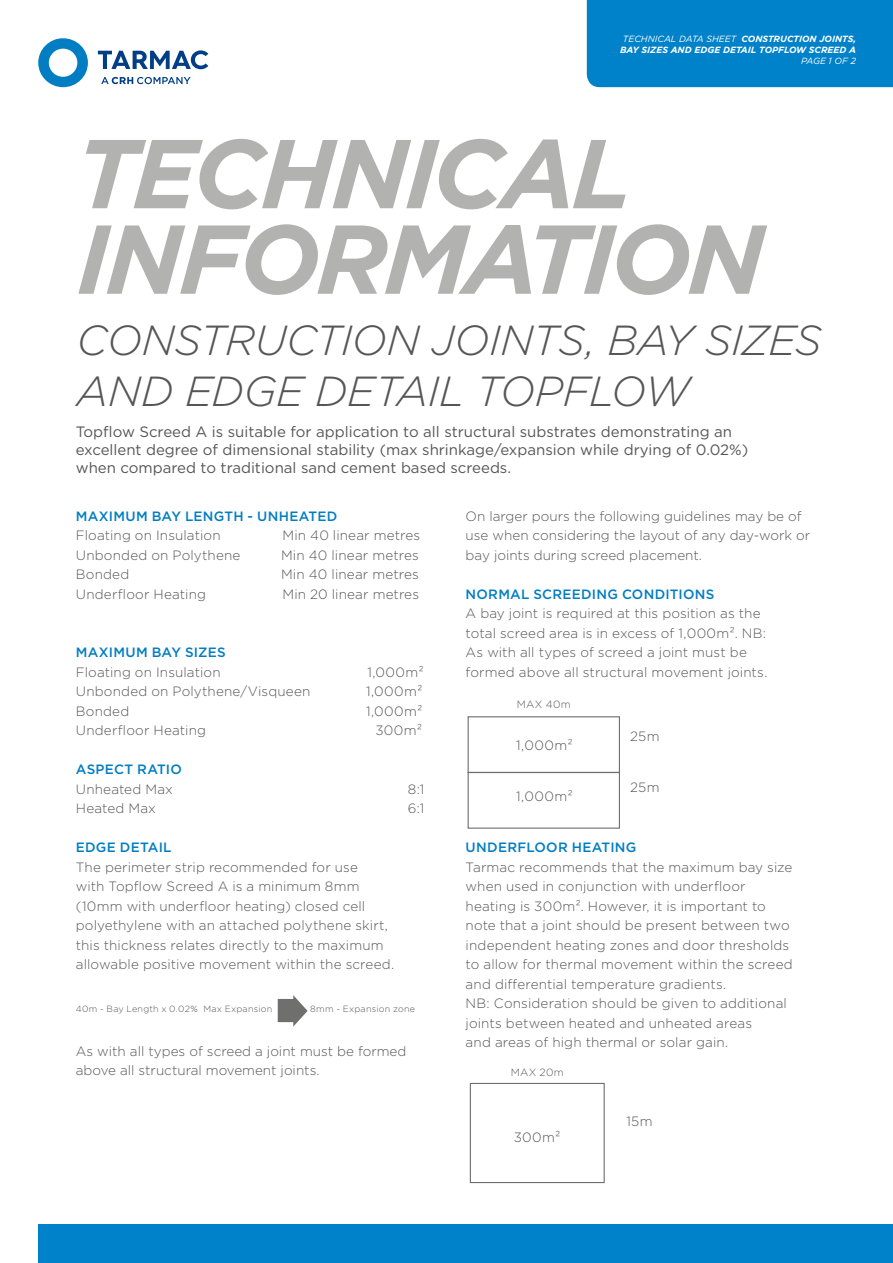
<style>
.page{position:relative;width:893px;height:1263px;background:#fff}
.page>*{position:absolute;margin:0;border:0;box-sizing:border-box;transform-origin:0 0}
.t1{font:italic 700 97.5px/85.5px "Gotham";letter-spacing:-.04em;color:#b2b2b1}
.t2{font:italic 300 42px/51px "Gotham";letter-spacing:-.015em;color:#575656}
.t3{font:15px/18px "Gotham";color:#575656}
.t4{font:300 13.5px/19.5px "Gotham";letter-spacing:.01em;color:#575656}
.t5{font:500 13.5px "Gotham";letter-spacing:.02em;color:#007dc3}
.t6{font:300 10.5px "Gotham";letter-spacing:.035em;color:#575656}
.t7{font:italic 700 9px/10.8px "Gotham";color:#fff;text-align:center}
.t8{font:300 9px "Gotham";letter-spacing:.03em;color:#575656}
.t9{font:italic 9px "Gotham";letter-spacing:-.025em;color:#fff}
.s1{font-weight:400}
</style>
<div class="page">
<div style="left:38px;top:1225px;width:855px;height:38px;background:#0082ca"></div>
<svg style="left:101px;top:77px;width:90px;height:7px"></svg>
<svg style="left:98px;top:50px;width:110px;height:19px"></svg>
<svg style="left:38px;top:38px;width:50px;height:49px"></svg>
<div style="left:587px;top:0;width:306px;height:87px;background:#0082ca"></div>
<svg style="left:278px;top:995px;width:30px;height:32px"></svg>
<div style="left:468px;top:716px;width:152px;height:57px;border:1px solid #6f6f6e"></div>
<div style="left:468px;top:772px;width:152px;height:57px;border:1px solid #6f6f6e"></div>
<div style="left:470px;top:1083px;width:135px;height:100px;border:1px solid #6f6f6e"></div>
<p class="t7" style="left:620px;top:34px;width:237px"><span class="s1">TECHNICAL DATA SHEET</span> CONSTRUCTION JOINTS,<br>BAY SIZES AND EDGE DETAIL TOPFLOW SCREED A</p>
<p class="t9" style="left:801px;top:56px;width:57px">PAGE 1 OF 2</p>
<h1 class="t1" style="left:77px;top:136px;width:689px">TECHNICAL<br>INFORMATION</h1>
<h2 class="t2" style="left:77px;top:317px;width:746px">CONSTRUCTION JOINTS, BAY SIZES<br>AND EDGE DETAIL TOPFLOW</h2>
<p class="t3" style="left:76px;top:424px;width:674px">Topflow Screed A is suitable for application to all structural substrates demonstrating an excellent degree of dimensional stability (max shrinkage/expansion while drying of 0.02%) when compared to traditional sand cement based screeds.</p>
<p class="t5" style="left:76px;top:510px;width:263px">MAXIMUM BAY LENGTH - UNHEATED</p>
<p class="t4" style="left:76px;top:526px;width:146px">Floating on Insulation</p>
<p class="t4" style="left:282px;top:526px;width:139px">Min 40 linear metres</p>
<p class="t4" style="left:76px;top:546px;width:166px">Unbonded on Polythene</p>
<p class="t4" style="left:281px;top:546px;width:139px">Min 40 linear metres</p>
<p class="t4" style="left:76px;top:565px;width:55px">Bonded</p>
<p class="t4" style="left:281px;top:565px;width:139px">Min 40 linear metres</p>
<p class="t4" style="left:76px;top:585px;width:132px">Underfloor Heating</p>
<p class="t4" style="left:282px;top:585px;width:138px">Min 20 linear metres</p>
<p class="t4" style="left:466px;top:507px;width:346px">On larger pours the following guidelines may be of use when considering the layout of any day-work or bay joints during screed placement.</p>
<p class="t5" style="left:466px;top:588px;width:250px">NORMAL SCREEDING CONDITIONS</p>
<p class="t4" style="left:466px;top:604px;width:303px">A bay joint is required at this position as the total screed area is in excess of 1,000m². NB:<br>As with all types of screed a joint must be formed above all structural movement joints.</p>
<p class="t5" style="left:76px;top:646px;width:151px">MAXIMUM BAY SIZES</p>
<p class="t4" style="left:76px;top:663px;width:146px">Floating on Insulation</p>
<p class="t4" style="left:367px;top:663px;width:58px">1,000m²</p>
<p class="t4" style="left:76px;top:682px;width:236px">Unbonded on Polythene/Visqueen</p>
<p class="t4" style="left:366px;top:682px;width:58px">1,000m²</p>
<p class="t4" style="left:76px;top:702px;width:55px">Bonded</p>
<p class="t4" style="left:366px;top:702px;width:58px">1,000m²</p>
<p class="t4" style="left:76px;top:721px;width:132px">Underfloor Heating</p>
<p class="t4" style="left:376px;top:721px;width:48px">300m²</p>
<p class="t5" style="left:76px;top:763px;width:108px">ASPECT RATIO</p>
<p class="t4" style="left:76px;top:780px;width:99px">Unheated Max</p>
<p class="t4" style="left:408px;top:780px;width:18px">8:1</p>
<p class="t4" style="left:76px;top:799px;width:82px">Heated Max</p>
<p class="t4" style="left:408px;top:799px;width:18px">6:1</p>
<p class="t5" style="left:76px;top:841px;width:97px">EDGE DETAIL</p>
<p class="t4" style="left:76px;top:858px;width:320px">The perimeter strip recommended for use<br>with Topflow Screed A is a minimum 8mm (10mm with underfloor heating) closed cell polyethylene with an attached polythene skirt, this thickness relates directly to the maximum allowable positive movement within the screed.</p>
<p class="t8" style="left:76px;top:1005px;width:198px">40m - Bay Length x 0.02% Max Expansion</p>
<p class="t8" style="left:310px;top:1005px;width:106px">8mm - Expansion zone</p>
<p class="t4" style="left:76px;top:1042px;width:332px">As with all types of screed a joint must be formed above all structural movement joints.</p>
<p class="t6" style="left:517px;top:699px;width:56px">MAX 40m</p>
<p class="t4" style="left:630px;top:726px;width:31px">25m</p>
<p class="t4" style="left:516px;top:736px;width:58px">1,000m²</p>
<p class="t4" style="left:630px;top:778px;width:31px">25m</p>
<p class="t4" style="left:516px;top:787px;width:58px">1,000m²</p>
<p class="t5" style="left:466px;top:841px;width:172px">UNDERFLOOR HEATING</p>
<p class="t4" style="left:466px;top:858px;width:329px">Tarmac recommends that the maximum bay size when used in conjunction with underfloor heating is 300m². However, it is important to note that a joint should be present between two independent heating zones and door thresholds to allow for thermal movement within the screed and differential temperature gradients.<br>NB: Consideration should be given to additional joints between heated and unheated areas<br>and areas of high thermal or solar gain.</p>
<p class="t6" style="left:511px;top:1068px;width:55px">MAX 20m</p>
<p class="t4" style="left:514px;top:1128px;width:48px">300m²</p>
<p class="t4" style="left:626px;top:1112px;width:28px">15m</p>
</div>
